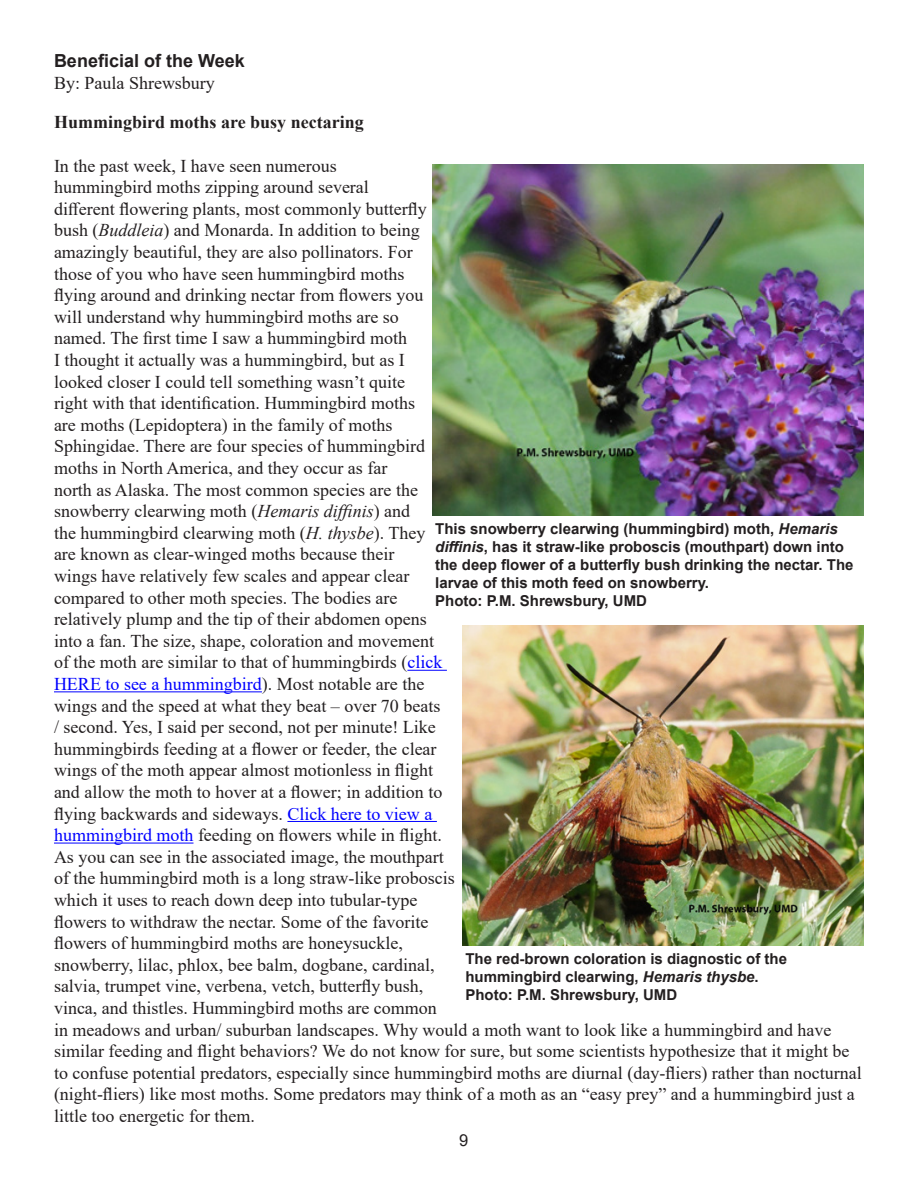
<style>
.page{position:relative;width:918px;height:1188px;background:#fff}
.page>*{position:absolute;margin:0;border:0;box-sizing:border-box;transform-origin:0 0}
.t1{font:18px/21.6px "Times New Roman";color:#231f20}
.t2{font:700 18px "Times New Roman";color:#231f20}
.Headline{font:700 18px "Arial";color:#231f20}
.t3{font:16.5px "Arial";color:#231f20}
.Photo_credit{font:700 15px/18px "Arial";color:#231f20}
.s1{font-style:italic}
.s2{color:#00f}
</style>
<div class="page">
<hr style="left:407px;top:670px;width:40px;height:1px;background:#00f">
<hr style="left:54px;top:691px;width:208px;height:1px;background:#00f">
<hr style="left:287px;top:821px;width:150px;height:1px;background:#00f">
<hr style="left:54px;top:843px;width:140px;height:1px;background:#00f">
<img style="left:433px;top:164px;width:431px;height:352px">
<img style="left:463px;top:626px;width:401px;height:320px">
<p class="Headline" style="left:54px;top:48px;width:192px">Beneficial of the Week</p>
<p class="t1" style="left:54px;top:71px;width:162px">By: Paula Shrewsbury</p>
<p class="t2" style="left:54px;top:109px;width:311px">Hummingbird moths are busy nectaring</p>
<p class="t1" style="left:54px;top:154px;width:809px">In the past week, I have seen numerous<br>hummingbird moths zipping around several<br>different flowering plants, most commonly butterfly<br>bush (<span class="s1">Buddleia</span>) and Monarda. In addition to being<br>amazingly beautiful, they are also pollinators. For<br>those of you who have seen hummingbird moths<br>flying around and drinking nectar from flowers you<br>will understand why hummingbird moths are so<br>named. The first time I saw a hummingbird moth<br>I thought it actually was a hummingbird, but as I<br>looked closer I could tell something wasn’t quite<br>right with that identification. Hummingbird moths<br>are moths (Lepidoptera) in the family of moths<br>Sphingidae. There are four species of hummingbird<br>moths in North America, and they occur as far<br>north as Alaska. The most common species are the<br>snowberry clearwing moth (<span class="s1">Hemaris diffinis</span>) and<br>the hummingbird clearwing moth (<span class="s1">H. thysbe</span>). They<br>are known as clear-winged moths because their<br>wings have relatively few scales and appear clear<br>compared to other moth species. The bodies are<br>relatively plump and the tip of their abdomen opens<br>into a fan. The size, shape, coloration and movement<br>of the moth are similar to that of hummingbirds (<span class="s2">click<br>HERE to see a hummingbird</span>). Most notable are the<br>wings and the speed at what they beat – over 70 beats<br>/ second. Yes, I said per second, not per minute! Like<br>hummingbirds feeding at a flower or feeder, the clear<br>wings of the moth appear almost motionless in flight<br>and allow the moth to hover at a flower; in addition to<br>flying backwards and sideways. <span class="s2">Click here to view a<br>hummingbird moth</span> feeding on flowers while in flight.<br>As you can see in the associated image, the mouthpart<br>of the hummingbird moth is a long straw-like proboscis<br>which it uses to reach down deep into tubular-type<br>flowers to withdraw the nectar. Some of the favorite<br>flowers of hummingbird moths are honeysuckle,<br>snowberry, lilac, phlox, bee balm, dogbane, cardinal,<br>salvia, trumpet vine, verbena, vetch, butterfly bush,<br>vinca, and thistles. Hummingbird moths are common<br>in meadows and urban/ suburban landscapes. Why would a moth want to look like a hummingbird and have similar feeding and flight behaviors? We do not know for sure, but some scientists hypothesize that it might be to confuse potential predators, especially since hummingbird moths are diurnal (day-fliers) rather than nocturnal (night-fliers) like most moths. Some predators may think of a moth as an “easy prey” and a hummingbird just a little too energetic for them.</p>
<p class="Photo_credit" style="left:435px;top:520px;width:420px">This snowberry clearwing (hummingbird) moth, <span class="s1">Hemaris diffinis</span>, has it straw-like proboscis (mouthpart) down into the deep flower of a butterfly bush drinking the nectar. The larvae of this moth feed on snowberry.</p>
<p class="Photo_credit" style="left:435px;top:592px;width:213px">Photo: P.M. Shrewsbury, UMD</p>
<p class="Photo_credit" style="left:465px;top:950px;width:323px">The red-brown coloration is diagnostic of the</p>
<p class="Photo_credit" style="left:465px;top:968px;width:295px">hummingbird clearwing, <span class="s1">Hemaris thysbe</span>.</p>
<p class="Photo_credit" style="left:465px;top:986px;width:213px">Photo: P.M. Shrewsbury, UMD</p>
<p class="t3" style="left:459px;top:1129px;width:11px">9</p>
</div>
